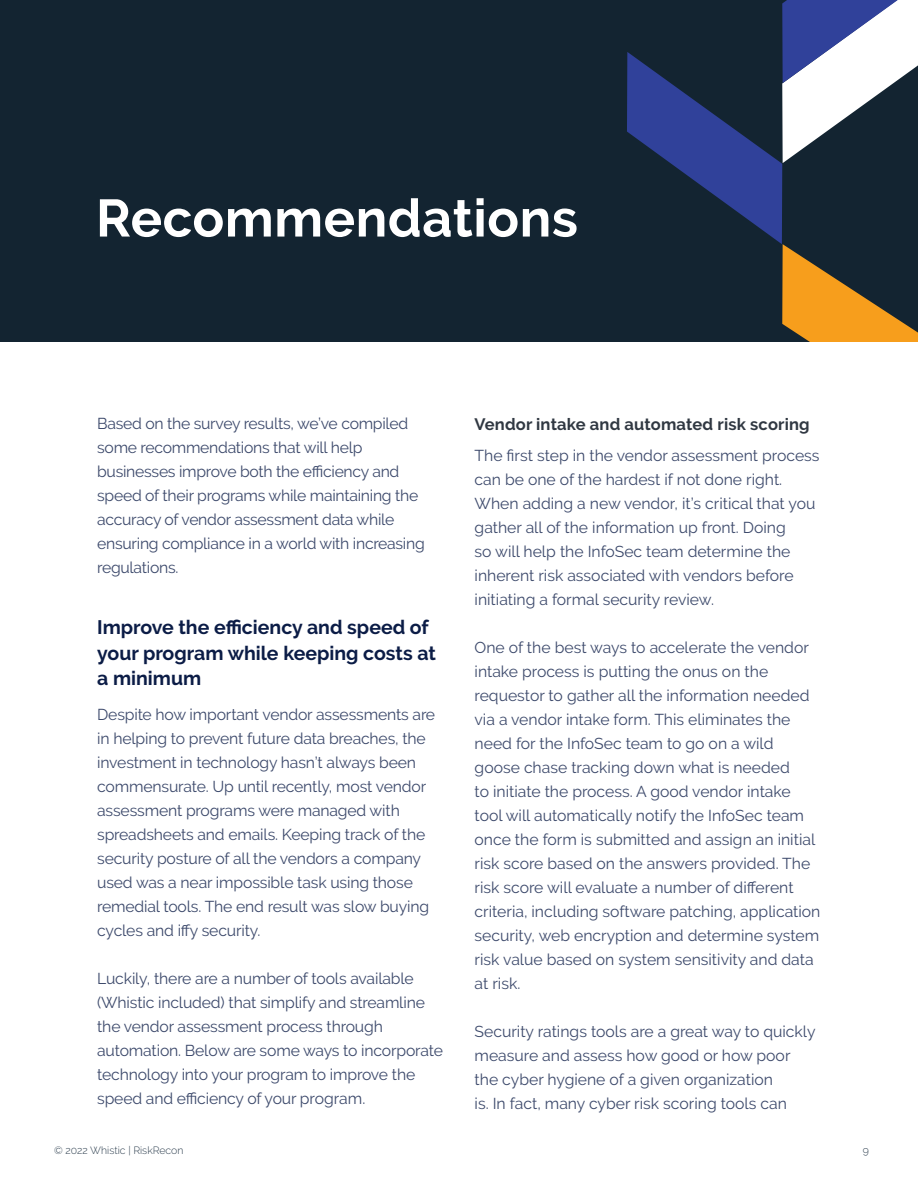
<style>
.page{position:relative;width:918px;height:1188px;background:#fff}
.page>*{position:absolute;margin:0;border:0;box-sizing:border-box;transform-origin:0 0}
.t1{font:700 52.5px "Raleway";letter-spacing:.01em;color:#fff}
.Body_Header{font:700 19.5px/25.5px "Raleway";color:#0b1c46}
.TIP{font:700 16.5px "Raleway";letter-spacing:.01em;color:#303842}
.Body{font:15.75px/24px "Raleway";letter-spacing:-.01em;color:#3c496b}
.t2{font:300 10.5px "Raleway";color:#2f4050}
</style>
<div class="page">
<div style="left:0;top:0;width:918px;height:342px;background:#132431"></div>
<svg style="left:627px;top:0;width:291px;height:342px"></svg>
<p class="t1" style="left:96px;top:188px;width:483px">Recommendations</p>
<p class="Body" style="left:97px;top:411px;width:329px">Based on the survey results, we’ve compiled some recommendations that will help businesses improve both the efficiency and speed of their programs while maintaining the accuracy of vendor assessment data while ensuring compliance in a world with increasing regulations.</p>
<p class="Body_Header" style="left:97px;top:615px;width:340px">Improve the efficiency and speed of your program while keeping costs at a minimum</p>
<p class="Body" style="left:97px;top:702px;width:340px">Despite how important vendor assessments are in helping to prevent future data breaches, the investment in technology hasn’t always been commensurate. Up until recently, most vendor assessment programs were managed with spreadsheets and emails. Keeping track of the security posture of all the vendors a company used was a near impossible task using those remedial tools. The end result was slow buying cycles and iffy security.</p>
<p class="Body" style="left:97px;top:966px;width:347px">Luckily, there are a number of tools available (Whistic included) that simplify and streamline the vendor assessment process through automation. Below are some ways to incorporate technology into your program to improve the speed and efficiency of your program.</p>
<p class="TIP" style="left:475px;top:414px;width:337px">Vendor intake and automated risk scoring</p>
<p class="Body" style="left:475px;top:443px;width:346px">The first step in the vendor assessment process can be one of the hardest if not done right.<br>When adding a new vendor, it’s critical that you gather all of the information up front. Doing<br>so will help the InfoSec team determine the inherent risk associated with vendors before initiating a formal security review.</p>
<p class="Body" style="left:475px;top:635px;width:347px">One of the best ways to accelerate the vendor intake process is putting the onus on the requestor to gather all the information needed via a vendor intake form. This eliminates the need for the InfoSec team to go on a wild goose chase tracking down what is needed<br>to initiate the process. A good vendor intake tool will automatically notify the InfoSec team once the form is submitted and assign an initial risk score based on the answers provided. The risk score will evaluate a number of different criteria, including software patching, application security, web encryption and determine system risk value based on system sensitivity and data at risk.</p>
<p class="Body" style="left:475px;top:1019px;width:342px">Security ratings tools are a great way to quickly measure and assess how good or how poor the cyber hygiene of a given organization<br>is. In fact, many cyber risk scoring tools can</p>
<p class="t2" style="left:54px;top:1144px;width:131px">© 2022 Whistic | RiskRecon</p>
<p class="t2" style="left:863px;top:1144px;width:8px">9</p>
</div>
